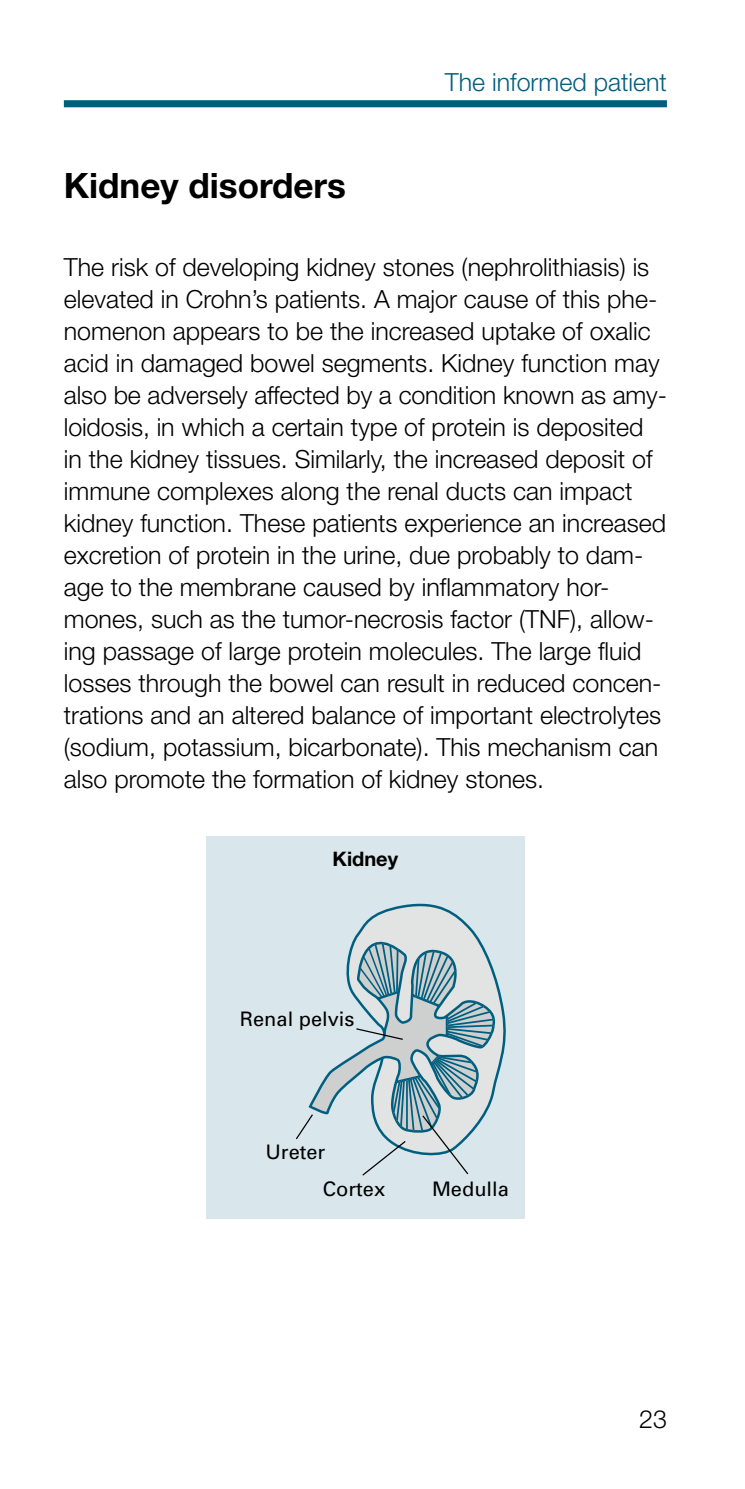
<style>
.page{position:relative;width:745px;height:1489px;background:#fff}
.page>*{position:absolute;margin:0;border:0;box-sizing:border-box;transform-origin:0 0}
.t1{font:700 35px "Helvetica Neue";color:#000}
.t2{font:300 25px/32px "Helvetica Neue";color:#000}
.t3{font:300 25px "Helvetica Neue";color:#005e7f}
.t4{font:20px/37.5px "Univers";color:#000}
.t5{font:700 20px "Helvetica Neue";color:#000}
</style>
<div class="page">
<div style="left:64px;top:100px;width:602px;height:7px;background:#005e7f"></div>
<div style="left:206px;top:836px;width:318px;height:382px;background:#d9e7ec"></div>
<svg style="left:296px;top:903px;width:210px;height:273px"></svg>
<h1 class="t1" style="left:64px;top:163px;width:283px">Kidney disorders</h1>
<p class="t3" style="left:444px;top:66px;width:223px">The informed patient</p>
<p class="t2" style="left:64px;top:250px;width:603px">The risk of developing kidney stones (nephrolithiasis) is elevated in Crohn’s patients. A major cause of this phe&shy;nomenon appears to be the increased uptake of oxalic acid in damaged bowel segments. Kidney function may also be adversely affected by a condition known as amy&shy;loidosis, in which a certain type of protein is deposited in the kidney tissues. Similarly, the increased deposit of immune complexes along the renal ducts can impact kidney function. These patients experience an increased excretion of protein in the urine, due probably to dam&shy;age to the membrane caused by inflammatory hor&shy;mones, such as the tumor-necrosis factor (TNF), allow&shy;ing passage of large protein molecules. The large fluid losses through the bowel can result in reduced concen&shy;trations and an altered balance of important electrolytes (sodium, potassium, bicarbonate). This mechanism can also promote the formation of kidney stones.</p>
<p class="t5" style="left:332px;top:846px;width:67px">Kidney</p>
<p class="t4" style="left:240px;top:1000px;width:116px">Renal pelvis</p>
<p class="t4" style="left:322px;top:1132px;width:64px;text-indent:-57px">Ureter<br>Cortex</p>
<p class="t4" style="left:432px;top:1170px;width:78px">Medulla</p>
<p class="t2" style="left:638px;top:1402px;width:29px">23</p>
</div>
